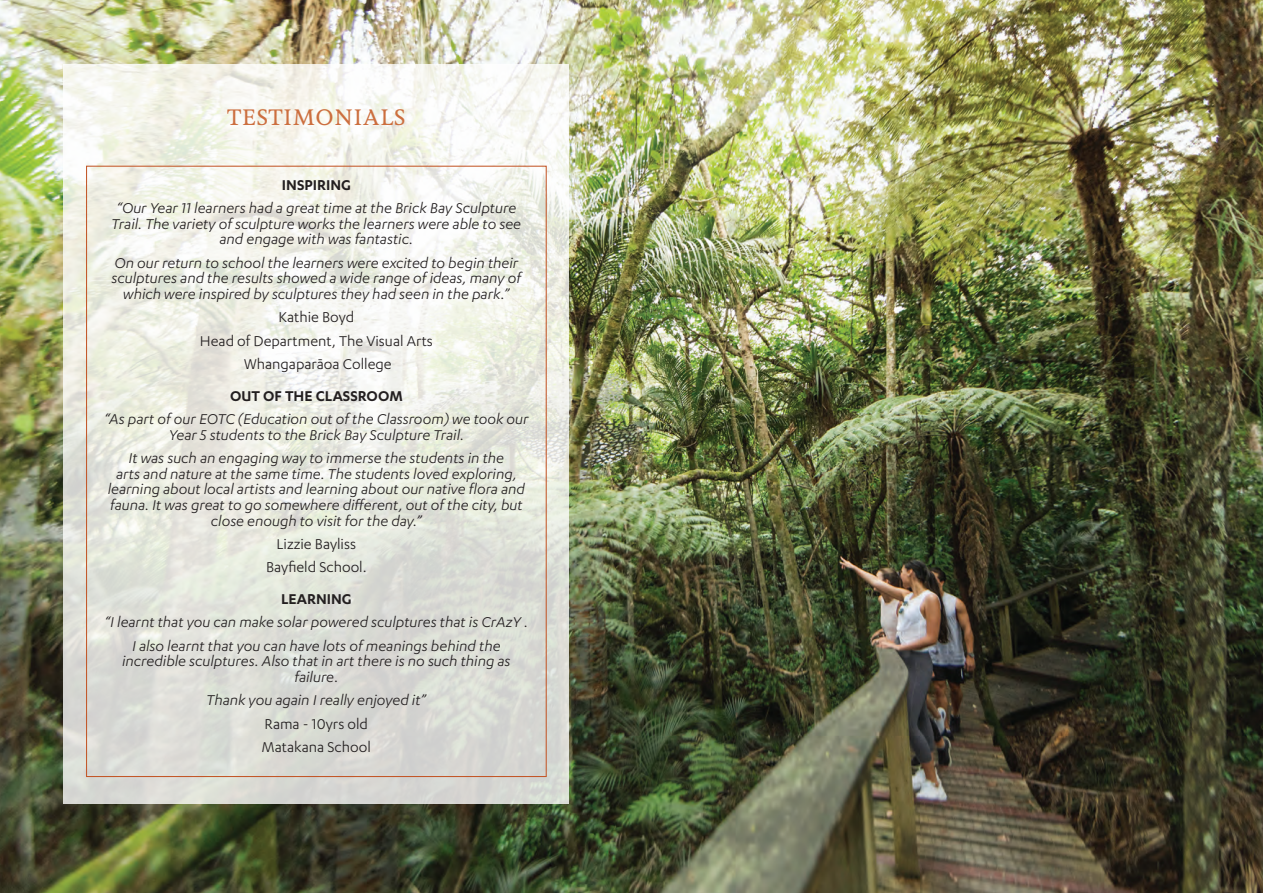
<style>
.page{position:relative;width:1263px;height:893px;background:#fff}
.page>*{position:absolute;margin:0;border:0;box-sizing:border-box;transform-origin:0 0}
.t1{font:500 21px "Feijoa";letter-spacing:.05em;color:#cc6e3e}
.t2{font:italic 16.5px/15.6px "Karbon";color:#231f20;text-align:center}
.t3{font:16.5px/23.2px "Karbon";color:#231f20;text-align:center}
.t4{font:600 16.5px "Karbon";color:#231f20}
</style>
<div class="page">
<img style="left:0;top:0;width:1263px;height:893px">
<svg style="left:64px;top:64px;width:505px;height:740px"></svg>
<p class="t1" style="left:227px;top:104px;width:179px">TESTIMONIALS</p>
<p class="t4" style="left:282px;top:176px;width:70px">INSPIRING</p>
<p class="t2" style="left:112px;top:200px;width:411px">“Our Year 11 learners had a great time at the Brick Bay Sculpture<br>Trail. The variety of sculpture works the learners were able to see and engage with was fantastic.</p>
<p class="t2" style="left:112px;top:254px;width:411px">On our return to school the learners were excited to begin their sculptures and the results showed a wide range of ideas, many of which were inspired by sculptures they had seen in the park.”</p>
<p class="t3" style="left:200px;top:305px;width:235px">Kathie Boyd<br>Head of Department, The Visual Arts<br>Whangaparāoa College</p>
<p class="t4" style="left:230px;top:386px;width:174px">OUT OF THE CLASSROOM</p>
<p class="t2" style="left:104px;top:411px;width:426px">“As part of our EOTC (Education out of the Classroom) we took our<br>Year 5 students to the Brick Bay Sculpture Trail.</p>
<p class="t2" style="left:108px;top:450px;width:419px">It was such an engaging way to immerse the students in the<br>arts and nature at the same time. The students loved exploring, learning about local artists and learning about our native flora and fauna. It was great to go somewhere different, out of the city, but close enough to visit for the day.”</p>
<p class="t3" style="left:266px;top:532px;width:102px">Lizzie Bayliss<br>Bayfield School.</p>
<p class="t4" style="left:281px;top:590px;width:72px">LEARNING</p>
<p class="t2" style="left:105px;top:610px;width:425px;line-height:23.2px">“I learnt that you can make solar powered sculptures that is CrAzY .<br>I also learnt that you can have lots of meanings behind the</p>
<p class="t2" style="left:122px;top:653px;width:390px">incredible sculptures. Also that in art there is no such thing as failure.</p>
<p class="t2" style="left:206px;top:692px;width:221px">Thank you again I really enjoyed it”</p>
<p class="t3" style="left:262px;top:711px;width:110px;text-align:left">Rama - 10yrs old<br>Matakana School</p>
</div>
